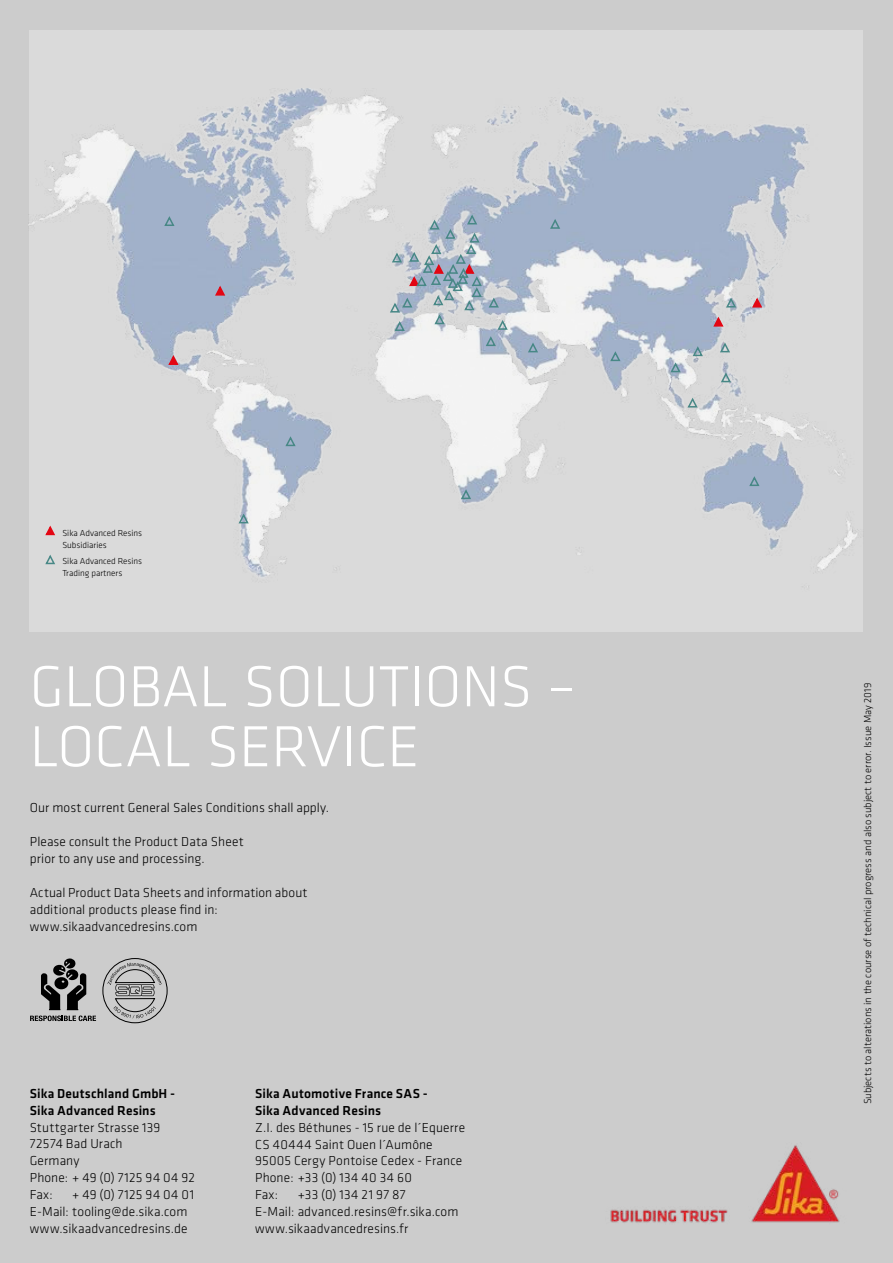
<style>
.page{position:relative;width:893px;height:1263px;background:#ccc}
.page>*{position:absolute;margin:0;border:0;box-sizing:border-box;transform-origin:0 0}
.t1{font:300 60px/60px "Klavika";color:#fff}
.t2{font:300 13.5px/17px "Klavika";letter-spacing:.005em;color:#000}
.t3{font:500 13.5px/17px "Klavika";letter-spacing:.01em;color:#000}
.t4{font:300 10.5px "Klavika";color:#000}
.t5{font:300 9px/12px "Klavika";color:#000}
</style>
<div class="page">
<div style="left:30px;top:30px;width:833px;height:601px;background:#dadada"></div>
<svg style="left:30px;top:958px;width:66px;height:63px"></svg>
<svg style="left:102px;top:958px;width:66px;height:65px"></svg>
<img style="left:610px;top:1145px;width:230px;height:78px">
<img style="left:28px;top:88px;width:830px;height:503px">
<svg style="left:214px;top:285px;width:12px;height:11px"></svg>
<svg style="left:712px;top:316px;width:13px;height:11px"></svg>
<svg style="left:751px;top:297px;width:12px;height:11px"></svg>
<svg style="left:167px;top:355px;width:13px;height:11px"></svg>
<svg style="left:163px;top:216px;width:13px;height:11px"></svg>
<svg style="left:549px;top:218px;width:12px;height:11px"></svg>
<svg style="left:527px;top:342px;width:12px;height:11px"></svg>
<svg style="left:460px;top:489px;width:12px;height:11px"></svg>
<svg style="left:609px;top:351px;width:13px;height:11px"></svg>
<svg style="left:669px;top:362px;width:13px;height:11px"></svg>
<svg style="left:686px;top:397px;width:13px;height:11px"></svg>
<svg style="left:748px;top:476px;width:13px;height:11px"></svg>
<svg style="left:720px;top:372px;width:12px;height:11px"></svg>
<svg style="left:719px;top:342px;width:12px;height:11px"></svg>
<svg style="left:691px;top:346px;width:13px;height:11px"></svg>
<svg style="left:725px;top:297px;width:12px;height:11px"></svg>
<svg style="left:284px;top:436px;width:13px;height:11px"></svg>
<svg style="left:237px;top:513px;width:13px;height:11px"></svg>
<svg style="left:389px;top:214px;width:120px;height:133px"></svg>
<svg style="left:44px;top:525px;width:12px;height:11px"></svg>
<svg style="left:44px;top:554px;width:12px;height:11px"></svg>
<p class="t5" style="left:62px;top:527px;width:81px">Sika Advanced Resins<br>Subsidiaries</p>
<p class="t5" style="left:62px;top:556px;width:81px">Sika Advanced Resins<br>Trading partners</p>
<h1 class="t1" style="left:30px;top:660px;width:548px">GLOBAL SOLUTIONS –<br>LOCAL SERVICE</h1>
<p class="t2" style="left:30px;top:800px;width:301px">Our most current General Sales Conditions shall apply.</p>
<p class="t2" style="left:30px;top:834px;width:215px">Please consult the Product Data Sheet prior to any use and processing.</p>
<p class="t2" style="left:30px;top:885px;width:279px">Actual Product Data Sheets and information about additional products please find in: www.sikaadvancedresins.com</p>
<p class="t3" style="left:30px;top:1086px;width:147px">Sika Deutschland GmbH -<br>Sika Advanced Resins</p>
<p class="t2" style="left:30px;top:1119px;width:167px">Stuttgarter Strasse 139<br>72574 Bad Urach<br>Germany<br>Phone: + 49 (0) 7125 94 04 92<br>Fax:</p>
<p class="t2" style="left:30px;top:1187px;width:166px;text-indent:43px">+ 49 (0) 7125 94 04 01<br>E-Mail: tooling@de.sika.com www.sikaadvancedresins.de</p>
<p class="t3" style="left:255px;top:1086px;width:174px">Sika Automotive France SAS -<br>Sika Advanced Resins</p>
<p class="t2" style="left:255px;top:1119px;width:212px">Z.I. des Béthunes - 15 rue de l´Equerre<br>CS 40444 Saint Ouen l´Aumône<br>95005 Cergy Pontoise Cedex - France<br>Phone: +33 (0) 134 40 34 60<br>Fax:</p>
<p class="t2" style="left:255px;top:1187px;width:205px;text-indent:43px">+33 (0) 134 21 97 87<br>E-Mail: advanced.resins@fr.sika.com www.sikaadvancedresins.fr</p>
<p class="t4" style="left:863px;top:1104px;width:423px;rotate:-90deg">Subjects to alterations in the course of technical progress and also subject to error. Issue May 2019</p>
</div>
